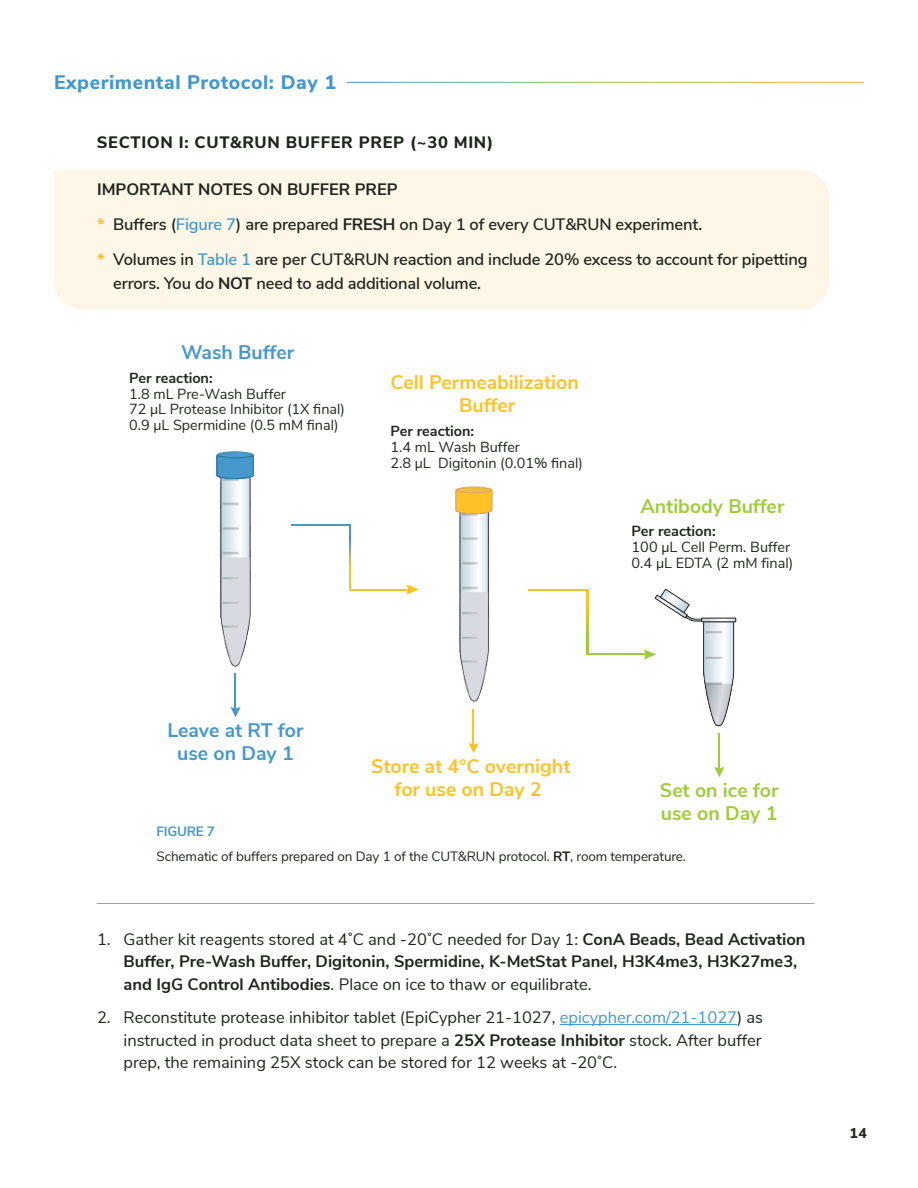
<style>
.page{position:relative;width:918px;height:1188px;background:#fff}
.page>*{position:absolute;margin:0;border:0;box-sizing:border-box;transform-origin:0 0}
.t1{font:700 19.65px/23.5px "Nunito Sans";color:#ffc226;text-align:center}
.t2{font:700 19.65px/23.5px "Nunito Sans";color:#9fcc3b}
.t3{font:700 19.65px/23.5px "Nunito Sans";color:#4598cc;text-align:center}
.t4{font:800 19.5px "Nunito Sans";letter-spacing:.03em;color:#4298cd}
.t5{font:700 16.5px/22.5px "Nunito Sans";color:#1f251e}
.t6{font:16.5px/22.5px "Nunito Sans";color:#1f251e;text-align:justify}
.t7{font:600 16.5px/24px "Nunito Sans";letter-spacing:-.01em;color:#1f251e}
.t8{font:800 16.5px "Nunito Sans";letter-spacing:.04em;color:#1f251e}
.t9{font:14.7px/15.8px "Nunito Sans";color:#222721}
.t10{font:14.55px/15.8px "Nunito Sans";color:#222721}
.t11{font:800 14.25px "Nunito Sans";color:#222720}
.t12{font:13.5px "Nunito Sans";letter-spacing:-.01em;color:#1f251e}
.t13{font:700 13.5px "Nunito Sans";letter-spacing:-.02em;color:#4298cd}
.s1{font-weight:800;color:#fec224}
.s2{color:#4298cd}
.s3{font-weight:700}
.s4{font-weight:400}
</style>
<div class="page">
<div style="left:54px;top:170px;width:775px;height:140px;background:#fef6e6"></div>
<img style="left:217px;top:453px;width:35px;height:214px">
<div style="left:217px;top:452px;width:36px;height:6px;background:#4598cc;border-radius:50%"></div>
<div style="left:217px;top:451px;width:37px;height:7px;border:1px solid #217aa4;border-radius:50%"></div>
<svg style="left:217px;top:455px;width:37px;height:24px"></svg>
<img style="left:455px;top:488px;width:38px;height:214px">
<svg style="left:456px;top:487px;width:36px;height:6px"></svg>
<div style="left:456px;top:486px;width:36px;height:7px;border:1px solid #eaa761;border-radius:50%"></div>
<svg style="left:455px;top:490px;width:38px;height:25px"></svg>
<svg style="left:406px;top:585px;width:13px;height:10px"></svg>
<hr style="left:291px;top:524px;width:59px;height:2px;background:#4598cc">
<hr style="left:350px;top:589px;width:59px;height:1px;background:#ffc226">
<svg style="left:350px;top:524px;width:1px;height:65px"></svg>
<img style="left:654px;top:588px;width:83px;height:139px">
<svg style="left:644px;top:649px;width:12px;height:11px"></svg>
<hr style="left:528px;top:589px;width:60px;height:2px;background:#ffc226">
<hr style="left:587px;top:654px;width:59px;height:1px;background:#9fcc3b">
<svg style="left:587px;top:591px;width:1px;height:63px"></svg>
<hr style="left:719px;top:733px;width:1px;height:35px;background:#9fcc3b">
<svg style="left:714px;top:767px;width:10px;height:10px"></svg>
<hr style="left:473px;top:709px;width:1px;height:36px;background:#ffc226">
<svg style="left:468px;top:743px;width:11px;height:10px"></svg>
<hr style="left:235px;top:673px;width:1px;height:36px;background:#4598cc">
<svg style="left:230px;top:707px;width:11px;height:10px"></svg>
<hr style="left:97px;top:903px;width:718px;height:1px;background:#a4a29f">
<hr style="left:560px;top:1024px;width:177px;height:1px;background:#4298cd">
<p class="t4" style="left:54px;top:68px;width:284px">Experimental Protocol: Day 1</p>
<p class="t8" style="left:97px;top:130px;width:398px">SECTION I: CUT&amp;RUN BUFFER PREP (~30 MIN)</p>
<p class="t5" style="left:97px;top:177px;width:302px">IMPORTANT NOTES ON BUFFER PREP</p>
<p class="t7" style="left:97px;top:211px;width:607px"><span class="s1">*</span> Buffers (<span class="s2">Figure 7</span>) are prepared <span class="s3">FRESH</span> on Day 1 of every CUT&amp;RUN experiment.</p>
<p class="t7" style="left:113px;top:246px;width:696px;text-indent:-16px"><span class="s1">*</span> Volumes in <span class="s2">Table 1</span> are per CUT&amp;RUN reaction and include 20% excess to account for pipetting errors. You do <span class="s3">NOT</span> need to add additional volume.</p>
<p class="t3" style="left:181px;top:340px;width:115px">Wash Buffer</p>
<p class="t10" style="left:129px;top:369px;width:217px"><span class="s3">Per reaction:<br></span>1.8 mL Pre-Wash Buffer<br>72 µL Protease Inhibitor (1X final)<br>0.9 µL Spermidine (0.5 mM final)</p>
<p class="t1" style="left:391px;top:369px;width:190px">Cell Permeabilization<br>Buffer</p>
<p class="t10" style="left:391px;top:422px;width:194px"><span class="s3">Per reaction:<br></span>1.4 mL Wash Buffer<br>2.8 µL Digitonin (0.01% final)</p>
<p class="t2" style="left:640px;top:493px;width:146px">Antibody Buffer</p>
<p class="t9" style="left:632px;top:522px;width:163px"><span class="s3">Per reaction:<br></span>100 µL Cell Perm. Buffer<br>0.4 µL EDTA (2 mM final)</p>
<p class="t3" style="left:167px;top:717px;width:138px">Leave at RT for use on Day 1</p>
<p class="t1" style="left:371px;top:753px;width:201px">Store at 4°C overnight for use on Day 2</p>
<p class="t2" style="left:660px;top:777px;width:120px">Set on ice for use on Day 1</p>
<p class="t13" style="left:157px;top:822px;width:60px">FIGURE 7</p>
<p class="t12" style="left:157px;top:847px;width:531px">Schematic of buffers prepared on Day 1 of the CUT&amp;RUN protocol. <span class="s3">RT</span>, room temperature.</p>
<p class="t5" style="left:124px;top:927px;width:684px;text-indent:-26px"><span class="s4">1. Gather kit reagents stored at 4˚C and -20˚C needed for Day 1:</span> ConA Beads, Bead Activation<br>Buffer, Pre-Wash Buffer, Digitonin, Spermidine, K-MetStat Panel, H3K4me3, H3K27me3, and IgG Control Antibodies<span class="s4">. Place on ice to thaw or equilibrate.</span></p>
<p class="t6" style="left:124px;top:1005px;width:641px;text-indent:-26px">2. Reconstitute protease inhibitor tablet (EpiCypher 21-1027, <span class="s2">epicypher.com/21-1027</span>) as instructed in product data sheet to prepare a <span class="s3">25X Protease Inhibitor</span> stock. After buffer prep, the remaining 25X stock can be stored for 12 weeks at -20˚C.</p>
<p class="t11" style="left:849px;top:1123px;width:19px">14</p>
</div>
